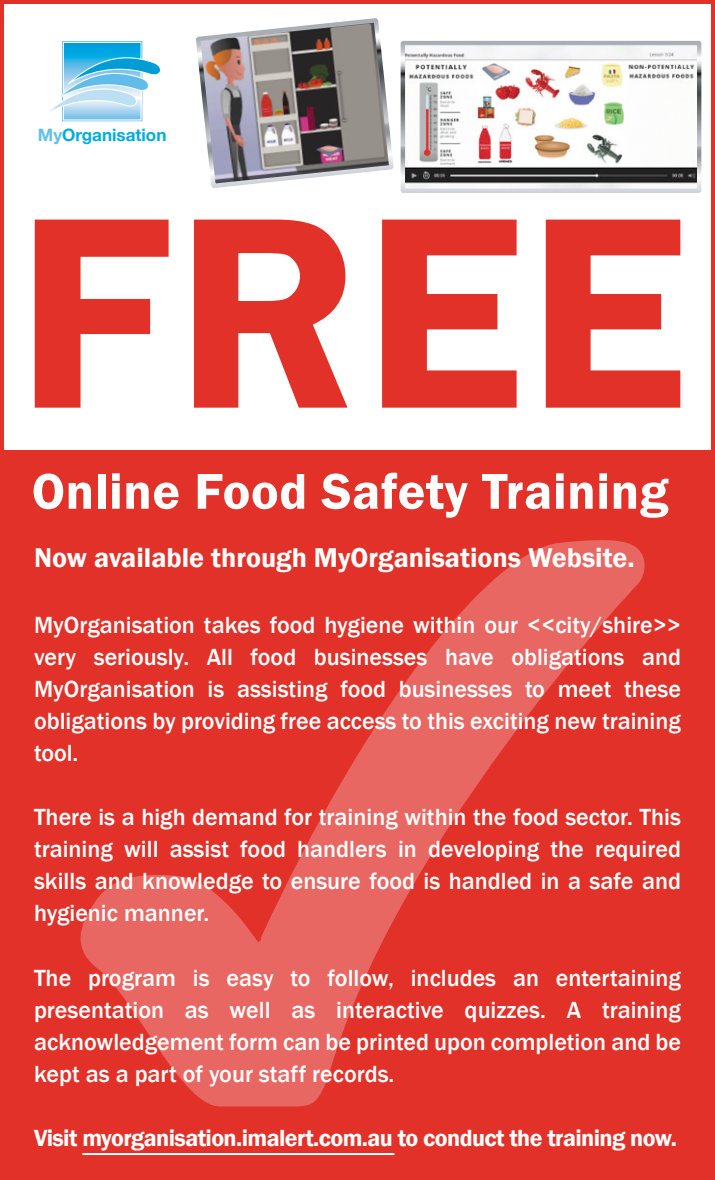
<style>
.page{position:relative;width:715px;height:1180px;background:#fff}
.page>*{position:absolute;margin:0;border:0;box-sizing:border-box;transform-origin:0 0}
.t1{font:600 282px "Franklin Gothic";color:#e23129}
.t2{font:600 52px "Franklin Gothic";letter-spacing:.01em;color:#fff}
.t3{font:600 28px "Franklin Gothic";color:#fff}
.t4{font:500 24px/32px "Franklin Gothic";color:#fff;text-align:justify}
.t5{font:600 24px "Franklin Gothic";letter-spacing:-.025em;color:#fff}
.t6{font:700 17.2px "Helvetica Neue";color:#00acde}
.s1{color:#62c2eb}
</style>
<div class="page">
<div style="left:0;top:450px;width:714px;height:729px;background:#e23129"></div>
<div style="left:0;top:0;width:714px;height:559px;border:4px solid #e23129"></div>
<svg style="left:73px;top:540px;width:579px;height:567px"></svg>
<svg style="left:196px;top:18px;width:198px;height:170px"></svg>
<img style="left:405px;top:46px;width:291px;height:142px">
<div style="left:400px;top:41px;width:301px;height:152px;border:4px solid #fff"></div>
<hr style="left:82px;top:1152px;width:312px;height:2px;background:#fff">
<div style="left:62px;top:41px;width:80px;height:80px;border:1px solid #62bcea"></div>
<svg style="left:65px;top:44px;width:74px;height:74px"></svg>
<div style="left:63px;top:42px;width:78px;height:78px;border:1px solid #fff"></div>
<svg style="left:50px;top:47px;width:111px;height:69px"></svg>
<p class="t6" style="left:38px;top:124px;width:130px"><span class="s1">My</span>Organisation</p>
<p class="t1" style="left:16px;top:139px;width:673px">FREE</p>
<p class="t2" style="left:32px;top:459px;width:638px">Online Food Safety Training</p>
<p class="t3" style="left:34px;top:540px;width:602px">Now available through MyOrganisations Website.</p>
<p class="t4" style="left:34px;top:609px;width:648px">MyOrganisation takes food hygiene within our &lt;&lt;city/shire&gt;&gt; very seriously. All food businesses have obligations and MyOrganisation is assisting food businesses to meet these obligations by providing free access to this exciting new training tool.</p>
<p class="t4" style="left:34px;top:801px;width:648px">There is a high demand for training within the food sector. This training will assist food handlers in developing the required skills and knowledge to ensure food is handled in a safe and hygienic manner.</p>
<p class="t4" style="left:34px;top:961px;width:648px">The program is easy to follow, includes an entertaining presentation as well as interactive quizzes. A training acknowledgement form can be printed upon completion and be kept as a part of your staff records.</p>
<p class="t5" style="left:34px;top:1122px;width:644px">Visit myorganisation.imalert.com.au to conduct the training now.</p>
</div>
